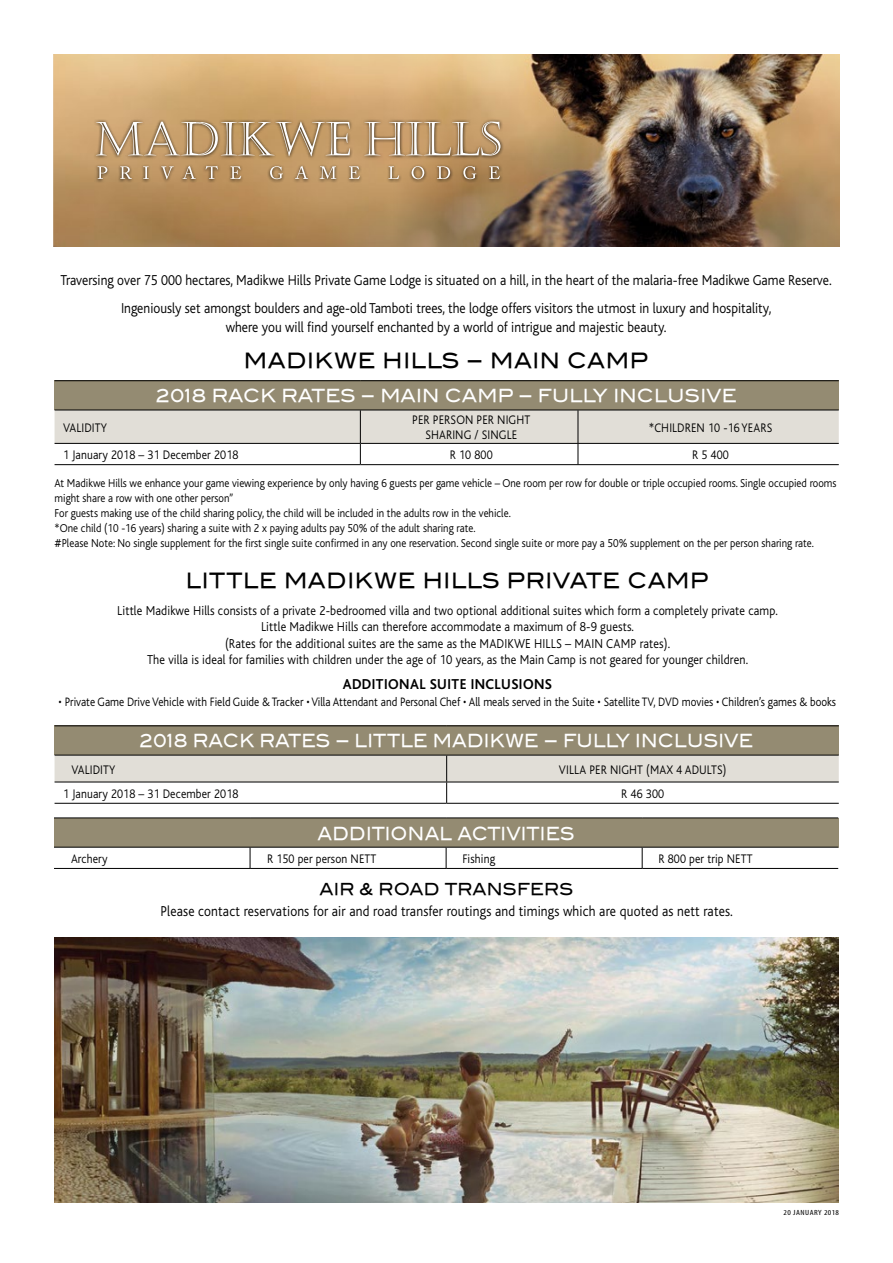
<style>
.page{position:relative;width:893px;height:1263px;background:#fff}
.page>*{position:absolute;margin:0;border:0;box-sizing:border-box;transform-origin:0 0}
.t1{font:21px "Blair Md ITCTT Medium";letter-spacing:.03em;color:#000;scale:.9 1}
.t2{font:18px "Blair Md ITCTT Medium";letter-spacing:.01em;color:#fff;scale:.86 1}
.t3{font:18px "Blair Md ITCTT Medium";letter-spacing:.01em;color:#fff;scale:.9 1}
.t4{font:16.5px "Blair Md ITCTT Medium";letter-spacing:.01em;color:#000;scale:.9 1}
.t5{font:300 15px/28px "Bliss";color:#000;text-align:center;scale:.9 1}
.t6{font:700 15px "Bliss";letter-spacing:.03em;color:#000;scale:.95 1}
.t7{font:300 13.5px/16.5px "Bliss";letter-spacing:.01em;color:#000;text-align:center;scale:.9 1}
.t8{font:300 12.9px/15px "Bliss";letter-spacing:.01em;color:#000;text-align:center;scale:.9 1}
.t9{font:300 12.75px "Bliss";color:#000;scale:.88 1}
.t10{font:300 12px/15px "Bliss";color:#000;scale:.9 1}
.t11{font:condensed 7.5px "Myriad Pro";letter-spacing:.045em;color:#000;scale:1.2 1}
</style>
<div class="page">
<div style="left:55px;top:381px;width:784px;height:29px;background:#948b72"></div>
<hr style="left:55px;top:380px;width:305px;height:1px;background:#000">
<hr style="left:360px;top:380px;width:218px;height:1px;background:#000">
<hr style="left:578px;top:380px;width:261px;height:1px;background:#000">
<svg style="left:55px;top:411px;width:784px;height:53px"></svg>
<hr style="left:55px;top:443px;width:305px;height:1px;background:#000">
<hr style="left:360px;top:410px;width:1px;height:33px;background:#000">
<hr style="left:360px;top:410px;width:218px;height:1px;background:#000">
<hr style="left:578px;top:410px;width:1px;height:33px;background:#000">
<hr style="left:578px;top:410px;width:261px;height:1px;background:#000">
<hr style="left:360px;top:443px;width:218px;height:1px;background:#000">
<hr style="left:578px;top:443px;width:261px;height:1px;background:#000">
<hr style="left:55px;top:464px;width:305px;height:1px;background:#000">
<hr style="left:360px;top:464px;width:218px;height:1px;background:#000">
<hr style="left:578px;top:464px;width:261px;height:1px;background:#000">
<hr style="left:55px;top:410px;width:305px;height:1px;background:#000">
<div style="left:55px;top:726px;width:784px;height:29px;background:#948b72"></div>
<hr style="left:55px;top:725px;width:392px;height:1px;background:#000">
<hr style="left:447px;top:725px;width:392px;height:1px;background:#000">
<svg style="left:55px;top:755px;width:784px;height:48px"></svg>
<hr style="left:447px;top:755px;width:392px;height:1px;background:#000">
<hr style="left:447px;top:782px;width:392px;height:1px;background:#000">
<hr style="left:447px;top:803px;width:392px;height:1px;background:#000">
<hr style="left:55px;top:803px;width:392px;height:1px;background:#000">
<img style="left:476px;top:54px;width:363px;height:193px">
<img style="left:53px;top:54px;width:423px;height:193px">
<div style="left:93px;top:118px;width:411px;height:65px;background:#000;opacity:.85"></div>
<svg style="left:96px;top:122px;width:404px;height:34px;background:#c0a17b"></svg>
<svg style="left:98px;top:166px;width:402px;height:13px;background:#ba996f"></svg>
<img style="left:54px;top:938px;width:784px;height:264px">
<div style="left:54px;top:818px;width:784px;height:29px;background:#948b72"></div>
<hr style="left:54px;top:817px;width:196px;height:1px;background:#000">
<hr style="left:250px;top:817px;width:196px;height:1px;background:#000">
<hr style="left:446px;top:817px;width:196px;height:1px;background:#000">
<hr style="left:642px;top:817px;width:196px;height:1px;background:#000">
<hr style="left:54px;top:868px;width:196px;height:1px;background:#000">
<hr style="left:446px;top:868px;width:196px;height:1px;background:#000">
<hr style="left:642px;top:868px;width:196px;height:1px;background:#000">
<svg style="left:54px;top:847px;width:784px;height:21px"></svg>
<hr style="left:250px;top:868px;width:196px;height:1px;background:#000">
<p class="t5" style="left:61px;top:266px;width:858px">Traversing over 75 000 hectares, Madikwe Hills Private Game Lodge is situated on a hill, in the heart of the malaria-free Madikwe Game Reserve.<br>Ingeniously set amongst boulders and age-old Tamboti trees, the lodge offers visitors the utmost in luxury and hospitality,</p>
<p class="t5" style="left:226px;top:314px;width:491px">where you will find yourself enchanted by a world of intrigue and majestic beauty.</p>
<h1 class="t1" style="left:244px;top:348px;width:450px">MADIKWE HILLS – MAIN CAMP</h1>
<h2 class="t3" style="left:156px;top:385px;width:647px">2018 RACK RATES – MAIN CAMP – FULLY INCLUSIVE</h2>
<p class="t8" style="left:63px;top:420px;width:50px">VALIDITY</p>
<p class="t8" style="left:412px;top:413px;width:133px">PER PERSON PER NIGHT<br>SHARING / SINGLE</p>
<p class="t8" style="left:649px;top:420px;width:139px">*CHILDREN 10 -16 YEARS</p>
<p class="t8" style="left:63px;top:447px;width:196px">1 January 2018 – 31 December 2018</p>
<p class="t8" style="left:450px;top:447px;width:49px">R 10 800</p>
<p class="t8" style="left:692px;top:447px;width:42px">R 5 400</p>
<p class="t10" style="left:55px;top:475px;width:870px">At Madikwe Hills we enhance your game viewing experience by only having 6 guests per game vehicle – One room per row for double or triple occupied rooms. Single occupied rooms might share a row with one other person”<br>For guests making use of the child sharing policy, the child will be included in the adults row in the vehicle.<br>*One child (10 -16 years) sharing a suite with 2 x paying adults pay 50% of the adult sharing rate.<br>#Please Note: No single supplement for the first single suite confirmed in any one reservation. Second single suite or more pay a 50% supplement on the per person sharing rate.</p>
<h1 class="t1" style="left:186px;top:568px;width:582px">LITTLE MADIKWE HILLS PRIVATE CAMP</h1>
<p class="t7" style="left:117px;top:602px;width:735px">Little Madikwe Hills consists of a private 2-bedroomed villa and two optional additional suites which form a completely private camp.<br>Little Madikwe Hills can therefore accommodate a maximum of 8-9 guests.<br>(Rates for the additional suites are the same as the MADIKWE HILLS – MAIN CAMP rates).<br>The villa is ideal for families with children under the age of 10 years, as the Main Camp is not geared for younger children.</p>
<p class="t6" style="left:343px;top:677px;width:221px">ADDITIONAL SUITE INCLUSIONS</p>
<p class="t9" style="left:59px;top:695px;width:885px">• Private Game Drive Vehicle with Field Guide &amp; Tracker • Villa Attendant and Personal Chef • All meals served in the Suite • Satellite TV, DVD movies • Children’s games &amp; books</p>
<h2 class="t2" style="left:140px;top:730px;width:715px">2018 RACK RATES – LITTLE MADIKWE – FULLY INCLUSIVE</h2>
<p class="t8" style="left:72px;top:762px;width:50px">VALIDITY</p>
<p class="t8" style="left:559px;top:762px;width:74px">VILLA Per Night</p>
<p class="t8" style="left:646px;top:762px;width:91px">(Max 4 ADULTS)</p>
<p class="t8" style="left:63px;top:786px;width:196px">1 January 2018 – 31 December 2018</p>
<p class="t8" style="left:621px;top:786px;width:49px">R 46 300</p>
<h2 class="t2" style="left:318px;top:822px;width:300px">ADDITIONAL ACTIVITIES</h2>
<p class="t8" style="left:71px;top:851px;width:42px">Archery</p>
<p class="t8" style="left:267px;top:851px;width:123px">R 150 per person NETT</p>
<p class="t8" style="left:462px;top:851px;width:38px">Fishing</p>
<p class="t8" style="left:659px;top:851px;width:106px">R 800 per trip NETT</p>
<h3 class="t4" style="left:320px;top:879px;width:283px">AIR &amp; ROAD TRANSFERS</h3>
<p class="t5" style="left:160px;top:897px;width:638px">Please contact reservations for air and road transfer routings and timings which are quoted as nett rates.</p>
<p class="t11" style="left:784px;top:1207px;width:48px">20 JANUARY 2018</p>
</div>
